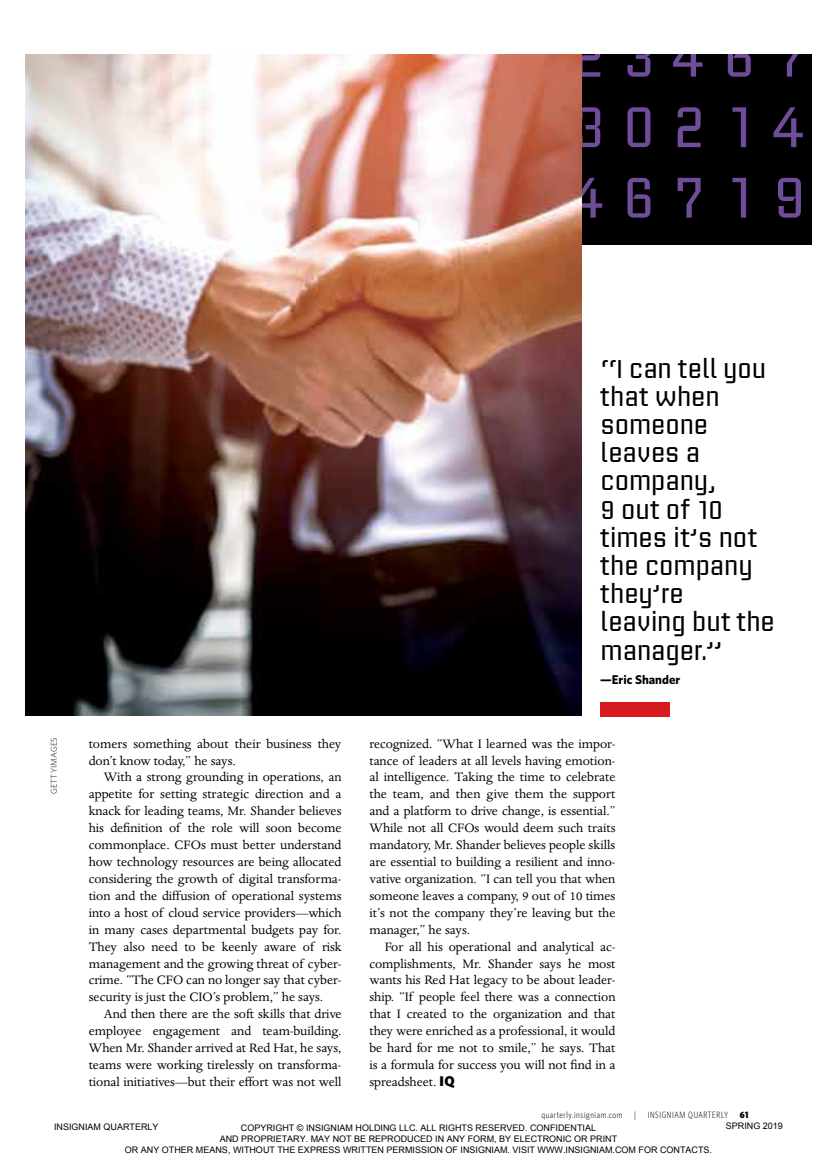
<style>
.page{position:relative;width:837px;height:1175px;background:#fff}
.page>*{position:absolute;margin:0;border:0;box-sizing:border-box;transform-origin:0 0}
.t1{font:56.4px/70.5px "Briem Akademi Std";letter-spacing:.295em;color:#704d9a;text-align:justify}
.t2{font:25.35px/28.2px "Briem Akademi Std";letter-spacing:-.03em;color:#000}
.t3{font:14.1px/17px "Dante MT Std";letter-spacing:-.005em;color:#000;text-align:justify}
.t4{font:700 12.75px "Whitney";color:#000}
.t5{font:300 9.15px "Whitney Condensed";letter-spacing:.07em;color:#000}
.t6{font:900 9.15px "Whitney Condensed";color:#000}
.t7{font:9px/10.8px "Arial";color:#000;text-align:center}
.t8{font:300 8.4px "Whitney";letter-spacing:.02em;color:#000}
.s1{font-family:"Whitney";font-weight:900}
</style>
<div class="page">
<div style="left:25px;top:54px;width:787px;height:190px;background:#000"></div>
<img style="left:25px;top:54px;width:557px;height:662px">
<div style="left:600px;top:702px;width:70px;height:14px;background:#d71920"></div>
<h1 class="t1" style="left:321px;top:21px;width:486px">6719023467<br>2568730214<br>2711346719</h1>
<p class="t8" style="left:49px;top:794px;width:59px;rotate:-90deg">GETTYIMAGES</p>
<p class="t3" style="left:89px;top:735px;width:254px">tomers something about their business they don’t know today,” he says.</p>
<p class="t3" style="left:89px;top:768px;width:254px;text-indent:15px">With a strong grounding in operations, an appetite for setting strategic direction and a knack for leading teams, Mr. Shander believes his definition of the role will soon become commonplace. CFOs must better understand how technology resources are being allocated considering the growth of digital transforma&shy;tion and the diffusion of operational systems into a host of cloud service providers—which in many cases departmental budgets pay for.<br>They also need to be keenly aware of risk management and the growing threat of cyber&shy;crime. “The CFO can no longer say that cyber&shy;security is just the CIO’s problem,” he says.</p>
<p class="t3" style="left:89px;top:1005px;width:254px;text-indent:15px">And then there are the soft skills that drive employee engagement and team-building.<br>When Mr. Shander arrived at Red Hat, he says, teams were working tirelessly on transforma&shy;tional initiatives—but their effort was not well</p>
<h2 class="t2" style="left:600px;top:354px;width:177px">“I can tell you that when someone leaves a company,<br>9 out of 10 times it’s not the company they’re leaving but the manager.”</h2>
<p class="t4" style="left:600px;top:671px;width:81px">—Eric Shander</p>
<p class="t3" style="left:369px;top:735px;width:248px">recognized. “What I learned was the impor&shy;tance of leaders at all levels having emotion&shy;al intelligence. Taking the time to celebrate the team, and then give them the support and a platform to drive change, is essential.” While not all CFOs would deem such traits mandatory, Mr. Shander believes people skills are essential to building a resilient and inno&shy;vative organization. “I can tell you that when someone leaves a company, 9 out of 10 times it’s not the company they’re leaving but the manager,” he says.</p>
<p class="t3" style="left:369px;top:938px;width:248px;text-indent:15px">For all his operational and analytical ac&shy;complishments, Mr. Shander says he most wants his Red Hat legacy to be about leader&shy;ship. “If people feel there was a connection that I created to the organization and that they were enriched as a professional, it would be hard for me not to smile,” he says. That is a formula for success you will not find in a spreadsheet. <span class="s1">IQ</span></p>
<p class="t5" style="left:541px;top:1109px;width:83px">quarterly.insigniam.com</p>
<p class="t5" style="left:634px;top:1109px;width:3px">|</p>
<p class="t5" style="left:648px;top:1109px;width:82px">INSIGNIAM QUARTERLY</p>
<p class="t6" style="left:740px;top:1109px;width:10px">61</p>
<p class="t7" style="left:125px;top:1122px;width:589px">COPYRIGHT © INSIGNIAM HOLDING LLC. ALL RIGHTS RESERVED. CONFIDENTIAL<br>AND PROPRIETARY. MAY NOT BE REPRODUCED IN ANY FORM, BY ELECTRONIC OR PRINT<br>OR ANY OTHER MEANS, WITHOUT THE EXPRESS WRITTEN PERMISSION OF INSIGNIAM. VISIT WWW.INSIGNIAM.COM FOR CONTACTS.</p>
<p class="t7" style="left:726px;top:1120px;width:59px">SPRING 2019</p>
<p class="t7" style="left:54px;top:1121px;width:106px">INSIGNIAM QUARTERLY</p>
</div>
